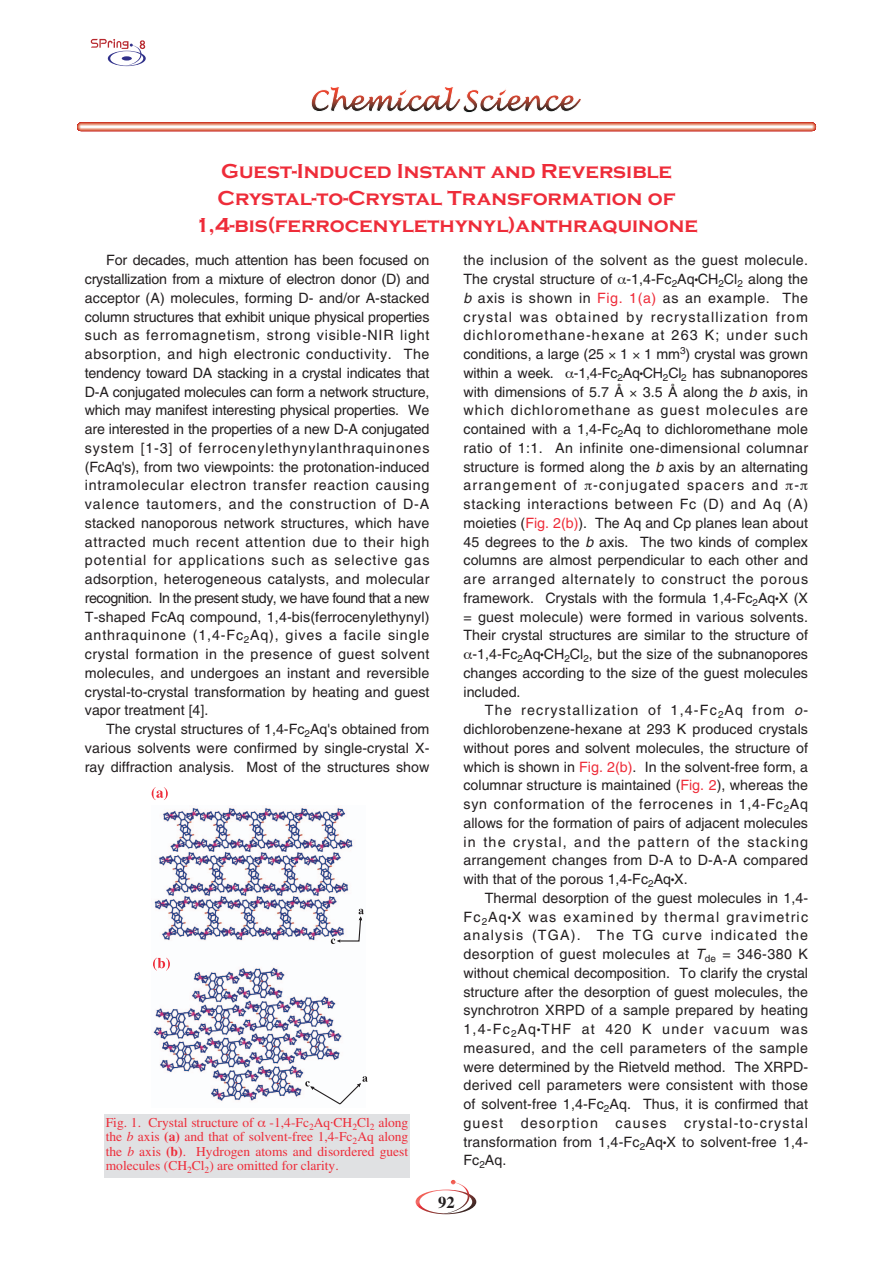
<style>
.page{position:relative;width:893px;height:1263px;background:#fff}
.page>*{position:absolute;margin:0;border:0;box-sizing:border-box;transform-origin:0 0}
.t1{font:700 21px/27px "Copperplate Gothic";color:#ee2c39;text-align:center}
.t2{font:700 16.5px "Times";color:#231f20}
.t3{font:14.25px/18.8px "Helvetica";letter-spacing:.005em;color:#231f20;text-align:justify}
.t4{font:14.25px "Helvetica";letter-spacing:.085em;color:#231f20}
.t5{font:14.25px "Helvetica";letter-spacing:.03em;color:#231f20}
.t6{font:14.25px "Helvetica";letter-spacing:.055em;color:#231f20}
.t7{font:14.25px/18.8px "Helvetica";letter-spacing:-.015em;color:#231f20}
.t8{font:14.25px "Helvetica";letter-spacing:.05em;color:#231f20}
.t9{font:14.25px "Helvetica";letter-spacing:.04em;color:#231f20}
.t10{font:14.25px "Helvetica";letter-spacing:.07em;color:#231f20}
.t11{font:13.5px/14.2px "Times";color:#ee2c39;text-align:justify}
.s1{font-size:9px}
.s2{font-style:italic}
.s3{color:#ee2c39}
.s4{font-weight:700}
</style>
<div class="page">
<svg style="left:415px;top:1180px;width:61px;height:34px"></svg>
<svg style="left:91px;top:39px;width:55px;height:27px"></svg>
<svg style="left:77px;top:122px;width:739px;height:9px;background:#d4553d"></svg>
<div style="left:79px;top:124px;width:735px;height:6px;background:#ebae99;border-radius:3px"></div>
<div style="left:79px;top:124px;width:734px;height:5px;background:#e8a087;border-radius:2px"></div>
<hr style="left:80px;top:125px;width:733px;height:4px;background:#efbeab;border-radius:2px">
<hr style="left:80px;top:125px;width:732px;height:3px;background:#f3c7b5">
<hr style="left:80px;top:126px;width:732px;height:2px;background:#f9ded1">
<hr style="left:81px;top:126px;width:731px;height:2px;background:#fae8df">
<hr style="left:81px;top:126px;width:731px;height:1px;background:#fff">
<svg style="left:311px;top:86px;width:270px;height:27px"></svg>
<img style="left:153px;top:807px;width:209px;height:294px">
<svg style="left:153px;top:958px;width:17px;height:13px"></svg>
<svg style="left:152px;top:787px;width:16px;height:13px"></svg>
<svg style="left:305px;top:909px;width:62px;height:196px"></svg>
<div style="left:104px;top:1114px;width:306px;height:64px;background:#e0e1e3"></div>
<h1 class="t1" style="left:195px;top:157px;width:504px">Guest-Induced Instant and Reversible<br>Crystal-to-Crystal Transformation of<br>1,4-bis(ferrocenylethynyl)anthraquinone</h1>
<p class="t3" style="left:85px;top:252px;width:346px;text-indent:21px">For decades, much attention has been focused on crystallization from a mixture of electron donor (D) and acceptor (A) molecules, forming D- and/or A-stacked column structures that exhibit unique physical properties such as ferromagnetism, strong visible-NIR light absorption, and high electronic conductivity. The tendency toward DA stacking in a crystal indicates that D-A conjugated molecules can form a network structure, which may manifest interesting physical properties. We are interested in the properties of a new D-A conjugated system [1-3] of ferrocenylethynylanthraquinones (FcAq's), from two viewpoints: the protonation-induced intramolecular electron transfer reaction causing valence tautomers, and the construction of D-A stacked nanoporous network structures, which have attracted much recent attention due to their high potential for applications such as selective gas adsorption, heterogeneous catalysts, and molecular recognition. In the present study, we have found that a new T-shaped FcAq compound, 1,4-bis(ferrocenylethynyl) anthraquinone (1,4-Fc<sub>2</sub>Aq), gives a facile single crystal formation in the presence of guest solvent molecules, and undergoes an instant and reversible crystal-to-crystal transformation by heating and guest vapor treatment [4].</p>
<p class="t3" style="left:85px;top:721px;width:346px;text-indent:21px">The crystal structures of 1,4-Fc<sub>2</sub>Aq's obtained from various solvents were confirmed by single-crystal X&shy;ray diffraction analysis. Most of the structures show</p>
<p class="t3" style="left:463px;top:252px;width:346px">the inclusion of the solvent as the guest molecule.<br>The crystal structure of -1,4-Fc<sub>2</sub>Aq<span class="s1">•</span>CH<sub>2</sub>Cl<sub>2</sub> along the <span class="s2">b</span> axis is shown in <span class="s3">Fig. 1(a)</span> as an example. The crystal was obtained by recrystallization from dichloromethane-hexane at 263 K; under such conditions, a large (25 1 1 mm<sup>3</sup>) crystal was grown within a week.</p>
<p class="t7" style="left:463px;top:365px;width:346px;text-indent:110px">-1,4-Fc<sub>2</sub>Aq<span class="s1">•</span>CH<sub>2</sub>Cl<sub>2</sub> has subnanopores with dimensions of 5.7 Å</p>
<p class="t3" style="left:643px;top:384px;width:167px">3.5 Å along the <span class="s2">b</span> axis, in</p>
<p class="t10" style="left:463px;top:405px;width:346px">which dichloromethane as guest molecules are</p>
<p class="t3" style="left:463px;top:421px;width:346px">contained with a 1,4-Fc<sub>2</sub>Aq to dichloromethane mole</p>
<p class="t5" style="left:463px;top:443px;width:346px">ratio of 1:1. An infinite one-dimensional columnar</p>
<p class="t3" style="left:463px;top:459px;width:346px">structure is formed along the <span class="s2">b</span> axis by an alternating</p>
<p class="t4" style="left:463px;top:480px;width:337px">arrangement of -conjugated spacers and -</p>
<p class="t8" style="left:463px;top:499px;width:346px">stacking interactions between Fc (D) and Aq (A)</p>
<p class="t3" style="left:463px;top:515px;width:346px">moieties (<span class="s3">Fig. 2(b)</span>). The Aq and Cp planes lean about</p>
<p class="t3" style="left:463px;top:534px;width:346px">45 degrees to the <span class="s2">b</span> axis. The two kinds of complex</p>
<p class="t3" style="left:463px;top:552px;width:346px">columns are almost perpendicular to each other and</p>
<p class="t6" style="left:463px;top:574px;width:346px">are arranged alternately to construct the porous</p>
<p class="t3" style="left:463px;top:590px;width:346px">framework. Crystals with the formula 1,4-Fc<sub>2</sub>Aq<span class="s1">•</span>X (X</p>
<p class="t3" style="left:463px;top:609px;width:346px">= guest molecule) were formed in various solvents.</p>
<p class="t3" style="left:463px;top:627px;width:346px">Their crystal structures are similar to the structure of</p>
<p class="t3" style="left:472px;top:646px;width:337px">-1,4-Fc<sub>2</sub>Aq<span class="s1">•</span>CH<sub>2</sub>Cl<sub>2</sub>, but the size of the subnanopores</p>
<p class="t3" style="left:463px;top:665px;width:346px">changes according to the size of the guest molecules</p>
<p class="t3" style="left:463px;top:684px;width:59px">included.</p>
<p class="t4" style="left:485px;top:705px;width:325px">The recrystallization of 1,4-Fc<sub>2</sub>Aq from <span class="s2">o</span>-</p>
<p class="t3" style="left:463px;top:721px;width:346px">dichlorobenzene-hexane at 293 K produced crystals</p>
<p class="t3" style="left:463px;top:740px;width:346px">without pores and solvent molecules, the structure of</p>
<p class="t3" style="left:463px;top:759px;width:346px">which is shown in <span class="s3">Fig. 2(b)</span>. In the solvent-free form, a</p>
<p class="t3" style="left:463px;top:777px;width:346px">columnar structure is maintained (<span class="s3">Fig. 2</span>), whereas the</p>
<p class="t6" style="left:463px;top:799px;width:346px">syn conformation of the ferrocenes in 1,4-Fc<sub>2</sub>Aq</p>
<p class="t3" style="left:463px;top:815px;width:346px">allows for the formation of pairs of adjacent molecules</p>
<p class="t4" style="left:463px;top:836px;width:346px">in the crystal, and the pattern of the stacking</p>
<p class="t3" style="left:463px;top:852px;width:346px">arrangement changes from D-A to D-A-A compared</p>
<p class="t3" style="left:463px;top:871px;width:226px">with that of the porous 1,4-Fc<sub>2</sub>Aq<span class="s1">•</span>X.</p>
<p class="t3" style="left:485px;top:890px;width:325px">Thermal desorption of the guest molecules in 1,4-</p>
<p class="t4" style="left:463px;top:911px;width:346px">Fc<sub>2</sub>Aq<span class="s1">•</span>X was examined by thermal gravimetric</p>
<p class="t4" style="left:463px;top:930px;width:346px">analysis (TGA). The TG curve indicated the</p>
<p class="t5" style="left:463px;top:949px;width:346px">desorption of guest molecules at <span class="s2">T</span><sub>de</sub> = 346-380 K</p>
<p class="t3" style="left:463px;top:965px;width:346px">without chemical decomposition. To clarify the crystal</p>
<p class="t3" style="left:463px;top:984px;width:346px">structure after the desorption of guest molecules, the</p>
<p class="t3" style="left:463px;top:1002px;width:346px">synchrotron XRPD of a sample prepared by heating</p>
<p class="t4" style="left:463px;top:1024px;width:346px">1,4-Fc<sub>2</sub>Aq<span class="s1">•</span>THF at 420 K under vacuum was</p>
<p class="t9" style="left:463px;top:1043px;width:346px">measured, and the cell parameters of the sample</p>
<p class="t3" style="left:463px;top:1059px;width:346px">were determined by the Rietveld method. The XRPD-</p>
<p class="t3" style="left:463px;top:1077px;width:346px">derived cell parameters were consistent with those</p>
<p class="t3" style="left:463px;top:1096px;width:346px">of solvent-free 1,4-Fc<sub>2</sub>Aq. Thus, it is confirmed that</p>
<p class="t4" style="left:463px;top:1118px;width:346px">guest desorption causes crystal-to-crystal</p>
<p class="t3" style="left:463px;top:1134px;width:346px">transformation from 1,4-Fc<sub>2</sub>Aq<span class="s1">•</span>X to solvent-free 1,4-</p>
<p class="t3" style="left:463px;top:1152px;width:44px">Fc<sub>2</sub>Aq.</p>
<p class="t11" style="left:106px;top:1117px;width:304px">Fig. 1. Crystal structure of -1,4-Fc<sub>2</sub>Aq⋅CH<sub>2</sub>Cl<sub>2</sub> along the <span class="s2">b</span> axis <span class="s4">(a)</span> and that of solvent-free 1,4-Fc<sub>2</sub>Aq along the <span class="s2">b</span> axis <span class="s4">(b)</span>. Hydrogen atoms and disordered guest molecules (CH<sub>2</sub>Cl<sub>2</sub>) are omitted for clarity.</p>
<p class="t2" style="left:438px;top:1196px;width:18px">92</p>
</div>
